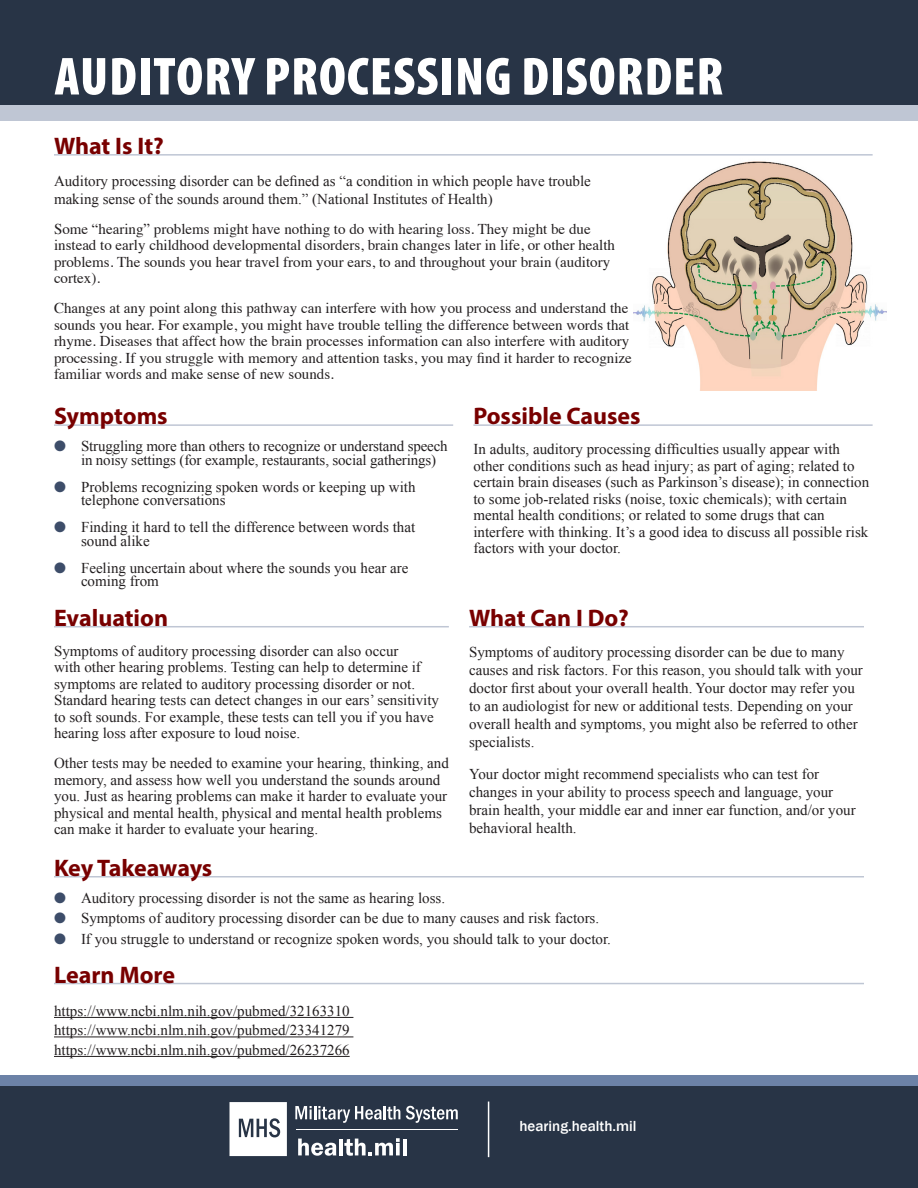
<style>
.page{position:relative;width:918px;height:1188px;background:#fff}
.page>*{position:absolute;margin:0;border:0;box-sizing:border-box;transform-origin:0 0}
.t1{font:900 condensed 54px "Myriad Pro";letter-spacing:.02em;color:#fff}
.Subtitle{font:700 24px "Myriad Pro";color:#780000}
.t2{font:15px/16.5px "Times New Roman";color:#231f20}
.t3{font:15px/16.5px "Times";color:#231f20}
.t4{font:500 15px "Franklin Gothic";color:#fff}
.s1{color:#3d4d69}
</style>
<div class="page">
<div style="left:0;top:0;width:918px;height:108px;background:#283446"></div>
<div style="left:0;top:1079px;width:918px;height:109px;background:#283446"></div>
<div style="left:0;top:1075px;width:918px;height:11px;background:#6c82a7"></div>
<div style="left:0;top:106px;width:918px;height:15px;background:#bfc6d4"></div>
<svg style="left:230px;top:1102px;width:57px;height:54px;background:#e3e5e7"></svg>
<svg style="left:298px;top:1139px;width:38px;height:17px"></svg>
<hr style="left:339px;top:1139px;width:4px;height:16px;background:#fff">
<svg style="left:344px;top:1138px;width:56px;height:18px"></svg>
<svg style="left:396px;top:1143px;width:4px;height:12px"></svg>
<hr style="left:403px;top:1139px;width:3px;height:16px;background:#fff">
<hr style="left:297px;top:1129px;width:161px;height:1px;background:#fff">
<svg style="left:295px;top:1106px;width:105px;height:17px"></svg>
<svg style="left:406px;top:1106px;width:52px;height:17px"></svg>
<hr style="left:488px;top:1102px;width:1px;height:55px;background:#fff">
<hr style="left:54px;top:154px;width:819px;height:2px;background:#bfc6d4">
<hr style="left:54px;top:424px;width:399px;height:2px;background:#bfc6d4">
<hr style="left:473px;top:424px;width:400px;height:2px;background:#bfc6d4">
<img style="left:633px;top:161px;width:253px;height:230px">
<hr style="left:54px;top:626px;width:395px;height:1px;background:#bfc6d4">
<hr style="left:469px;top:626px;width:395px;height:1px;background:#bfc6d4">
<hr style="left:54px;top:876px;width:810px;height:2px;background:#bfc6d4">
<hr style="left:54px;top:983px;width:810px;height:1px;background:#bfc6d4">
<hr style="left:54px;top:1017px;width:299px;height:1px;background:#231f20">
<hr style="left:54px;top:1037px;width:299px;height:1px;background:#231f20">
<hr style="left:54px;top:1056px;width:296px;height:1px;background:#231f20">
<p class="t1" style="left:55px;top:42px;width:670px">AUDITORY PROCESSING DISORDER</p>
<p class="Subtitle" style="left:54px;top:130px;width:111px">What Is It?</p>
<p class="t2" style="left:54px;top:171px;width:538px;line-height:18px">Auditory processing disorder can be defined as “a condition in which people have trouble making sense of the sounds around them.” (National Institutes of Health)</p>
<p class="t3" style="left:54px;top:219px;width:563px">Some “hearing” problems might have nothing to do with hearing loss. They might be due instead to early childhood developmental disorders, brain changes later in life, or other health problems. The sounds you hear travel from your ears, to and throughout your brain (auditory cortex).</p>
<p class="t3" style="left:54px;top:299px;width:579px">Changes at any point along this pathway can interfere with how you process and understand the sounds you hear. For example, you might have trouble telling the difference between words that rhyme. Diseases that affect how the brain processes information can also interfere with auditory processing. If you struggle with memory and attention tasks, you may find it harder to recognize familiar words and make sense of new sounds.</p>
<p class="Subtitle" style="left:54px;top:401px;width:115px">Symptoms</p>
<p class="t2" style="left:81px;top:439px;width:368px;line-height:13.5px;text-indent:-27px"><span class="s1">●</span> Struggling more than others to recognize or understand speech in noisy settings (for example, restaurants, social gatherings)</p>
<p class="t2" style="left:81px;top:480px;width:336px;line-height:13.5px;text-indent:-27px"><span class="s1">●</span> Problems recognizing spoken words or keeping up with telephone conversations</p>
<p class="t2" style="left:81px;top:520px;width:336px;line-height:13.5px;text-indent:-27px"><span class="s1">●</span> Finding it hard to tell the difference between words that sound alike</p>
<p class="t2" style="left:81px;top:561px;width:329px;line-height:13.5px;text-indent:-27px"><span class="s1">●</span> Feeling uncertain about where the sounds you hear are coming from</p>
<p class="Subtitle" style="left:473px;top:401px;width:169px">Possible Causes</p>
<p class="t2" style="left:473px;top:441px;width:397px">In adults, auditory processing difficulties usually appear with other conditions such as head injury; as part of aging; related to certain brain diseases (such as Parkinson’s disease); in connection to some job-related risks (noise, toxic chemicals); with certain mental health conditions; or related to some drugs that can interfere with thinking. It’s a good idea to discuss all possible risk factors with your doctor.</p>
<p class="Subtitle" style="left:54px;top:602px;width:116px">Evaluation</p>
<p class="t2" style="left:54px;top:642px;width:387px">Symptoms of auditory processing disorder can also occur<br>with other hearing problems. Testing can help to determine if symptoms are related to auditory processing disorder or not.<br>Standard hearing tests can detect changes in our ears’ sensitivity to soft sounds. For example, these tests can tell you if you have hearing loss after exposure to loud noise.</p>
<p class="t2" style="left:54px;top:755px;width:396px">Other tests may be needed to examine your hearing, thinking, and memory, and assess how well you understand the sounds around you. Just as hearing problems can make it harder to evaluate your physical and mental health, physical and mental health problems can make it harder to evaluate your hearing.</p>
<p class="Subtitle" style="left:469px;top:602px;width:161px">What Can I Do?</p>
<p class="t2" style="left:469px;top:643px;width:395px;line-height:18px">Symptoms of auditory processing disorder can be due to many causes and risk factors. For this reason, you should talk with your doctor first about your overall health. Your doctor may refer you to an audiologist for new or additional tests. Depending on your overall health and symptoms, you might also be referred to other specialists.</p>
<p class="t2" style="left:469px;top:765px;width:388px;line-height:18px">Your doctor might recommend specialists who can test for changes in your ability to process speech and language, your brain health, your middle ear and inner ear function, and/or your behavioral health.</p>
<p class="Subtitle" style="left:54px;top:852px;width:160px">Key Takeaways</p>
<p class="t2" style="left:54px;top:890px;width:393px"><span class="s1">●</span> Auditory processing disorder is not the same as hearing loss.</p>
<p class="t2" style="left:54px;top:910px;width:547px"><span class="s1">●</span> Symptoms of auditory processing disorder can be due to many causes and risk factors.</p>
<p class="t2" style="left:54px;top:930px;width:558px"><span class="s1">●</span> If you struggle to understand or recognize spoken words, you should talk to your doctor.</p>
<p class="Subtitle" style="left:54px;top:959px;width:123px">Learn More</p>
<p class="t2" style="left:54px;top:1002px;width:297px">https://www.ncbi.nlm.nih.gov/pubmed/32163310</p>
<p class="t2" style="left:54px;top:1022px;width:297px">https://www.ncbi.nlm.nih.gov/pubmed/23341279</p>
<p class="t2" style="left:54px;top:1041px;width:297px">https://www.ncbi.nlm.nih.gov/pubmed/26237266</p>
<p class="t4" style="left:519px;top:1117px;width:119px">hearing.health.mil</p>
</div>
